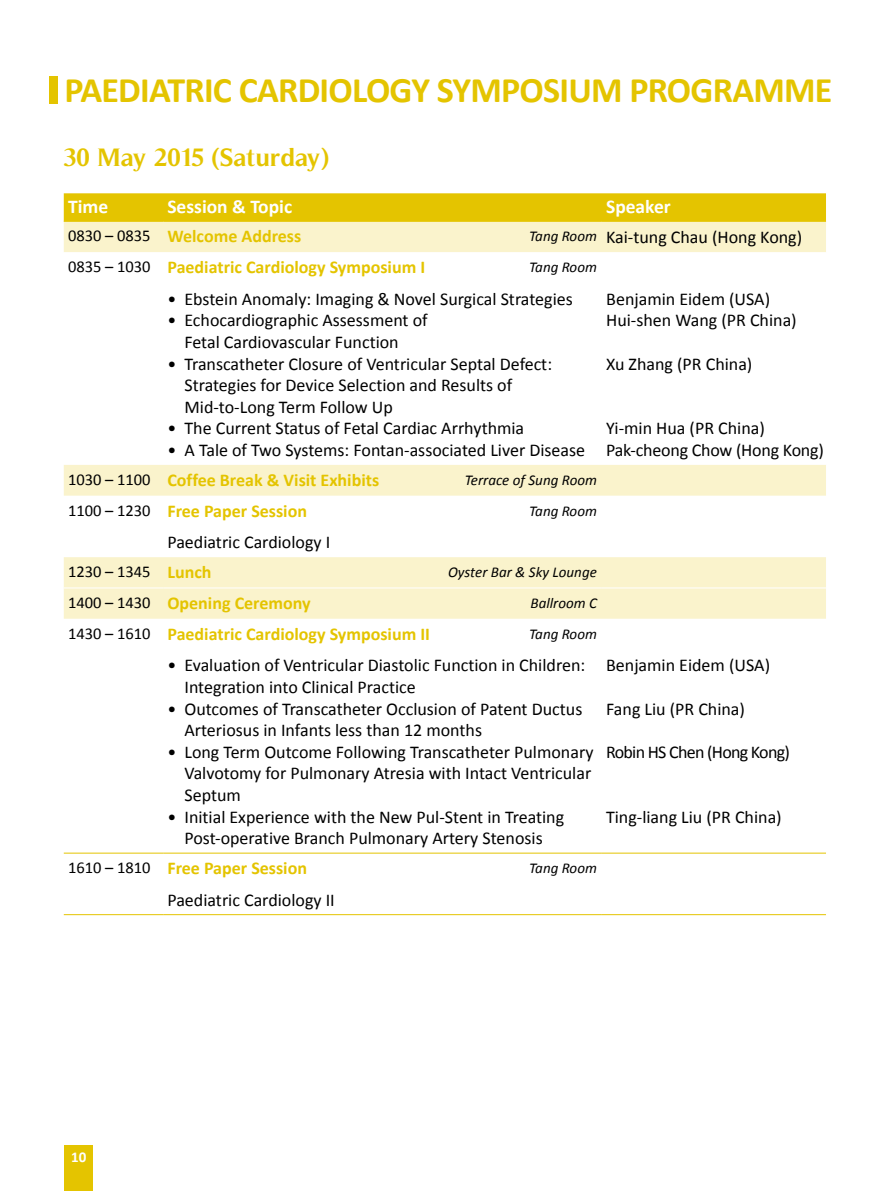
<style>
.page{position:relative;width:893px;height:1191px;background:#fff}
.page>*{position:absolute;margin:0;border:0;box-sizing:border-box;transform-origin:0 0}
.t1{font:700 36px "Calibri";letter-spacing:-.02em;color:#e4c400}
.t2{font:700 25.5px "Timeless";color:#e4c400}
.t3{font:700 19.5px "Calibri";color:#fff}
.t4{font:18px/21.6px "Calibri";color:#000}
.t5{font:700 18px "Calibri";color:#e4c400}
.t6{font:18px "Calibri";letter-spacing:-.04em;color:#000}
.t7{font:16.5px "Calibri";color:#000}
.t8{font:italic 15px "Calibri";color:#000}
.t9{font:700 15px "Calibri";color:#fff}
.s1{font-weight:400;font-size:16.5px;color:#000}
.s2{font-style:italic;font-size:15px}
.s3{font-weight:700;font-size:18px;color:#e4c400}
</style>
<div class="page">
<div style="left:65px;top:1145px;width:28px;height:46px;background:#e4c400"></div>
<div style="left:49px;top:77px;width:8px;height:27px;background:#e4c400"></div>
<div style="left:64px;top:193px;width:762px;height:28px;background:#e4c400"></div>
<svg style="left:64px;top:222px;width:762px;height:397px"></svg>
<hr style="left:64px;top:853px;width:99px;height:1px;background:#e4c400">
<hr style="left:163px;top:853px;width:439px;height:1px;background:#e4c400">
<hr style="left:602px;top:853px;width:224px;height:1px;background:#e4c400">
<hr style="left:64px;top:914px;width:99px;height:1px;background:#e4c400">
<hr style="left:163px;top:914px;width:439px;height:1px;background:#e4c400">
<hr style="left:602px;top:914px;width:224px;height:1px;background:#e4c400">
<hr style="left:64px;top:587px;width:99px;height:1px;background:#fff">
<hr style="left:163px;top:587px;width:439px;height:1px;background:#fff">
<hr style="left:602px;top:587px;width:224px;height:1px;background:#fff">
<hr style="left:64px;top:221px;width:99px;height:1px;background:#e4c400">
<hr style="left:163px;top:221px;width:439px;height:1px;background:#e4c400">
<hr style="left:602px;top:221px;width:224px;height:1px;background:#e4c400">
<h1 class="t1" style="left:64px;top:67px;width:516px">Paediatri c Cardi ology Symposium</h1>
<h1 class="t1" style="left:629px;top:67px;width:201px">PROGRAMME</h1>
<h2 class="t2" style="left:64px;top:142px;width:267px">30 May 2015 (Saturday)</h2>
<p class="t3" style="left:68px;top:195px;width:42px">Time</p>
<p class="t3" style="left:167px;top:195px;width:126px">Session &amp; Topic</p>
<p class="t3" style="left:606px;top:195px;width:66px">Speaker</p>
<p class="t5" style="left:68px;top:225px;width:235px"><span class="s1">0830 – 0835</span> Welcome Address</p>
<p class="t4" style="left:529px;top:225px;width:274px"><span class="s2">Tang Room</span> Kai-tung Chau (Hong Kong)</p>
<p class="t5" style="left:68px;top:256px;width:359px"><span class="s1">0835 – 1030</span> Paediatric Cardiology Symposium I</p>
<p class="t8" style="left:529px;top:258px;width:69px">Tang Room</p>
<p class="t4" style="left:167px;top:287px;width:407px">• Ebstein Anomaly: Imaging &amp; Novel Surgical Strategies</p>
<p class="t4" style="left:184px;top:309px;width:245px;text-indent:-17px">• Echocardiographic Assessment of<br>Fetal Cardiovascular Function</p>
<p class="t4" style="left:184px;top:352px;width:369px;text-indent:-17px">• Transcatheter Closure of Ventricular Septal Defect:<br>Strategies for Device Selection and Results of<br>Mid-to-Long Term Follow Up</p>
<p class="t4" style="left:167px;top:417px;width:358px">• The Current Status of Fetal Cardiac Arrhythmia</p>
<p class="t4" style="left:168px;top:438px;width:419px">• A Tale of Two Systems: Fontan-associated Liver Disease</p>
<p class="t4" style="left:606px;top:287px;width:192px">Benjamin Eidem (USA)<br>Hui-shen Wang (PR China)</p>
<p class="t4" style="left:606px;top:352px;width:148px">Xu Zhang (PR China)</p>
<p class="t4" style="left:606px;top:417px;width:219px">Yi-min Hua (PR China)<br>Pak-cheong Chow (Hong Kong)</p>
<p class="t5" style="left:68px;top:469px;width:313px"><span class="s1">1030 – 1100</span> Coffee Break &amp; Visit Exhibits</p>
<p class="t8" style="left:465px;top:471px;width:133px">Terrace of Sung Room</p>
<p class="t5" style="left:68px;top:499px;width:241px"><span class="s1">1100 – 1230</span> Free Paper Session</p>
<p class="t8" style="left:529px;top:501px;width:69px">Tang Room</p>
<p class="t4" style="left:167px;top:530px;width:164px">Paediatric Cardiology I</p>
<p class="t7" style="left:68px;top:561px;width:145px">1230 – 1345 <span class="s3">Lunch</span></p>
<p class="t8" style="left:448px;top:563px;width:150px">Oyster Bar &amp; Sky Lounge</p>
<p class="t5" style="left:68px;top:592px;width:244px"><span class="s1">1400 – 1430</span> Opening Ceremony</p>
<p class="t8" style="left:530px;top:594px;width:68px">Ballroom C</p>
<p class="t5" style="left:68px;top:622px;width:363px"><span class="s1">1430 – 1610</span> Paediatric Cardiology Symposium II</p>
<p class="t8" style="left:529px;top:624px;width:69px">Tang Room</p>
<p class="t4" style="left:184px;top:653px;width:402px;text-indent:-17px">• Evaluation of Ventricular Diastolic Function in Children:<br>Integration into Clinical Practice</p>
<p class="t4" style="left:184px;top:697px;width:399px;text-indent:-17px">• Outcomes of Transcatheter Occlusion of Patent Ductus<br>Arteriosus in Infants less than 12 months</p>
<p class="t4" style="left:184px;top:740px;width:411px;text-indent:-17px">• Long Term Outcome Following Transcatheter Pulmonary<br>Valvotomy for Pulmonary Atresia with Intact Ventricular<br>Septum</p>
<p class="t4" style="left:167px;top:805px;width:398px;text-align:center">• Initial Experience with the New Pul-Stent in Treating<br>Post-operative Branch Pulmonary Artery Stenosis</p>
<p class="t5" style="left:68px;top:857px;width:241px"><span class="s1">1610 – 1810</span> Free Paper Session</p>
<p class="t8" style="left:529px;top:859px;width:69px">Tang Room</p>
<p class="t4" style="left:167px;top:888px;width:169px">Paediatric Cardiology II</p>
<p class="t4" style="left:606px;top:653px;width:165px">Benjamin Eidem (USA)</p>
<p class="t4" style="left:606px;top:697px;width:140px">Fang Liu (PR China)</p>
<p class="t6" style="left:606px;top:740px;width:185px">Robin HS Chen (Hong Kong)</p>
<p class="t4" style="left:606px;top:805px;width:177px">Ting-liang Liu (PR China)</p>
<p class="t9" style="left:71px;top:1147px;width:17px">10</p>
</div>
